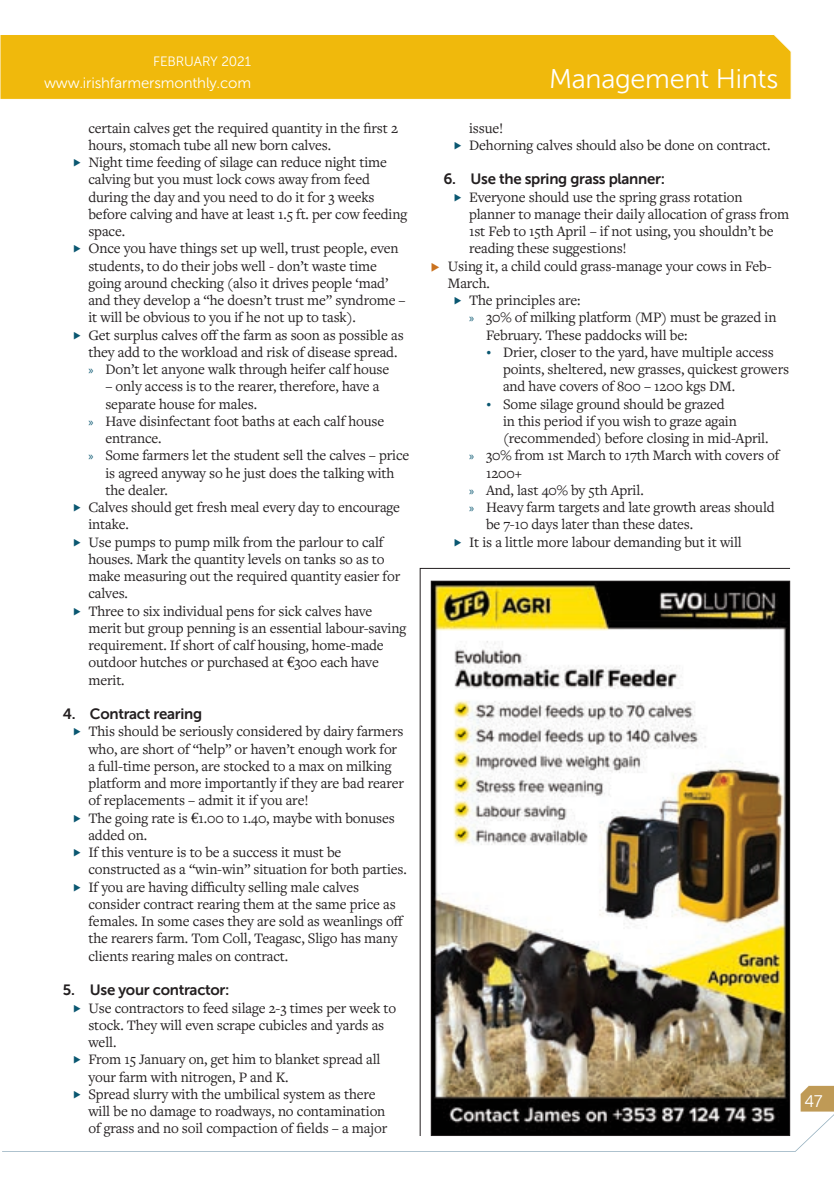
<style>
.page{position:relative;width:834px;height:1179px;background:#fff}
.page>*{position:absolute;margin:0;border:0;box-sizing:border-box;transform-origin:0 0}
.t1{font:27px "Museo Sans 300";letter-spacing:-.01em;color:#fff}
.t2{font:300 18px "Acumin Pro";color:#fff}
.t3{font:15px/17.2px "Freight Text Pro";letter-spacing:-.01em;color:#231f20}
.t4{font:15px "Museo Sans 700";letter-spacing:-.02em;color:#231f20}
.t5{font:15px "Museo Sans 300";letter-spacing:-.01em;color:#fff}
.t6{font:13.5px "Museo Sans 300";letter-spacing:-.01em;color:#fff}
.s1{font-family:"Myriad Pro";font-size:12px;color:#0a5771}
.s2{font-family:"Euro Serif"}
</style>
<div class="page">
<div style="left:0;top:34px;width:792px;height:65px;background:#f0b90c"></div>
<svg style="left:800px;top:1085px;width:34px;height:10px"></svg>
<img style="left:420px;top:568px;width:370px;height:527px">
<svg style="left:2px;top:1095px;width:832px;height:57px"></svg>
<svg style="left:74px;top:1095px;width:7px;height:3px"></svg>
<p class="t6" style="left:153px;top:54px;width:99px">FEBRUARY 2021</p>
<p class="t5" style="left:44px;top:75px;width:209px">www.irishfarmersmonthly.com</p>
<h1 class="t1" style="left:549px;top:65px;width:231px">Management Hints</h1>
<p class="t3" style="left:88px;top:119px;width:320px">certain calves get the required quantity in the first 2 hours, stomach tube all new born calves.<br>Night time feeding of silage can reduce night time calving but you must lock cows away from feed during the day and you need to do it for 3 weeks before calving and have at least 1.5 ft. per cow feeding space.<br>Once you have things set up well, trust people, even students, to do their jobs well - don’t waste time going around checking (also it drives people ‘mad’ and they develop a “he doesn’t trust me” syndrome – it will be obvious to you if he not up to task).<br>Get surplus calves off the farm as soon as possible as they add to the workload and risk of disease spread.<br><span class="s1">»</span> Don’t let anyone walk through heifer calf house</p>
<p class="t3" style="left:105px;top:377px;width:276px">– only access is to the rearer, therefore, have a</p>
<p class="t3" style="left:105px;top:395px;width:153px">separate house for males.</p>
<p class="t3" style="left:88px;top:412px;width:297px"><span class="s1">»</span> Have disinfectant foot baths at each calf house</p>
<p class="t3" style="left:105px;top:429px;width:58px">entrance.</p>
<p class="t3" style="left:88px;top:446px;width:322px"><span class="s1">»</span> Some farmers let the student sell the calves – price</p>
<p class="t3" style="left:105px;top:464px;width:290px">is agreed anyway so he just does the talking with</p>
<p class="t3" style="left:105px;top:481px;width:64px">the dealer.</p>
<p class="t3" style="left:88px;top:498px;width:313px">Calves should get fresh meal every day to encourage</p>
<p class="t3" style="left:88px;top:515px;width:42px">intake.</p>
<p class="t3" style="left:88px;top:533px;width:297px">Use pumps to pump milk from the parlour to calf</p>
<p class="t3" style="left:88px;top:550px;width:298px">houses. Mark the quantity levels on tanks so as to</p>
<p class="t3" style="left:88px;top:567px;width:313px">make measuring out the required quantity easier for</p>
<p class="t3" style="left:88px;top:584px;width:41px">calves.</p>
<p class="t3" style="left:88px;top:602px;width:285px">Three to six individual pens for sick calves have</p>
<p class="t3" style="left:88px;top:619px;width:319px">merit but group penning is an essential labour-saving</p>
<p class="t3" style="left:88px;top:636px;width:297px">requirement. If short of calf housing, home-made</p>
<p class="t3" style="left:88px;top:653px;width:292px">outdoor hutches or purchased at <span class="s2">€</span>300 each have</p>
<p class="t3" style="left:88px;top:671px;width:38px">merit.</p>
<p class="t4" style="left:63px;top:705px;width:141px">4. Contract rearing</p>
<p class="t3" style="left:88px;top:722px;width:320px">This should be seriously considered by dairy farmers who, are short of “help” or haven’t enough work for a full-time person, are stocked to a max on milking platform and more importantly if they are bad rearer of replacements – admit it if you are!<br>The going rate is <span class="s2">€</span>1.00 to 1.40, maybe with bonuses added on.<br>If this venture is to be a success it must be constructed as a “win-win” situation for both parties.<br>If you are having difficulty selling male calves consider contract rearing them at the same price as females. In some cases they are sold as weanlings off the rearers farm. Tom Coll, Teagasc, Sligo has many clients rearing males on contract.</p>
<p class="t4" style="left:63px;top:981px;width:168px">5. Use your contractor:</p>
<p class="t3" style="left:88px;top:998px;width:309px">Use contractors to feed silage 2-3 times per week to stock. They will even scrape cubicles and yards as well.<br>From 15 January on, get him to blanket spread all your farm with nitrogen, P and K.<br>Spread slurry with the umbilical system as there will be no damage to roadways, no contamination of grass and no soil compaction of fields – a major</p>
<p class="t3" style="left:469px;top:119px;width:303px">issue!<br>Dehorning calves should also be done on contract.</p>
<p class="t4" style="left:443px;top:171px;width:223px">6. Use the spring grass planner:</p>
<p class="t3" style="left:469px;top:188px;width:275px">Everyone should use the spring grass rotation</p>
<p class="t3" style="left:469px;top:205px;width:322px">planner to manage their daily allocation of grass from</p>
<p class="t3" style="left:469px;top:222px;width:306px">1st Feb to 15th April – if not using, you shouldn’t be</p>
<p class="t3" style="left:469px;top:239px;width:159px">reading these suggestions!</p>
<p class="t3" style="left:448px;top:257px;width:325px">Using it, a child could grass-manage your cows in Feb-</p>
<p class="t3" style="left:448px;top:274px;width:44px">March.</p>
<p class="t3" style="left:469px;top:291px;width:113px">The principles are:</p>
<p class="t3" style="left:469px;top:308px;width:309px"><span class="s1">»</span> 30% of milking platform (MP) must be grazed in</p>
<p class="t3" style="left:486px;top:326px;width:203px">February. These paddocks will be:</p>
<p class="t3" style="left:503px;top:343px;width:272px">Drier, closer to the yard, have multiple access</p>
<p class="t3" style="left:503px;top:360px;width:288px">points, sheltered, new grasses, quickest growers</p>
<p class="t3" style="left:503px;top:377px;width:234px">and have covers of 800 – 1200 kgs DM.</p>
<p class="t3" style="left:503px;top:395px;width:223px">Some silage ground should be grazed</p>
<p class="t3" style="left:503px;top:412px;width:235px">in this period if you wish to graze again</p>
<p class="t3" style="left:503px;top:429px;width:267px">(recommended) before closing in mid-April.</p>
<p class="t3" style="left:469px;top:446px;width:312px"><span class="s1">»</span> 30% from 1st March to 17th March with covers of</p>
<p class="t3" style="left:486px;top:464px;width:37px">1200+</p>
<p class="t3" style="left:469px;top:481px;width:176px"><span class="s1">»</span> And, last 40% by 5th April.</p>
<p class="t3" style="left:469px;top:498px;width:307px"><span class="s1">»</span> Heavy farm targets and late growth areas should</p>
<p class="t3" style="left:486px;top:515px;width:208px">be 7-10 days later than these dates.</p>
<p class="t3" style="left:469px;top:533px;width:274px">It is a little more labour demanding but it will</p>
<p class="t2" style="left:804px;top:1088px;width:20px">47</p>
</div>
